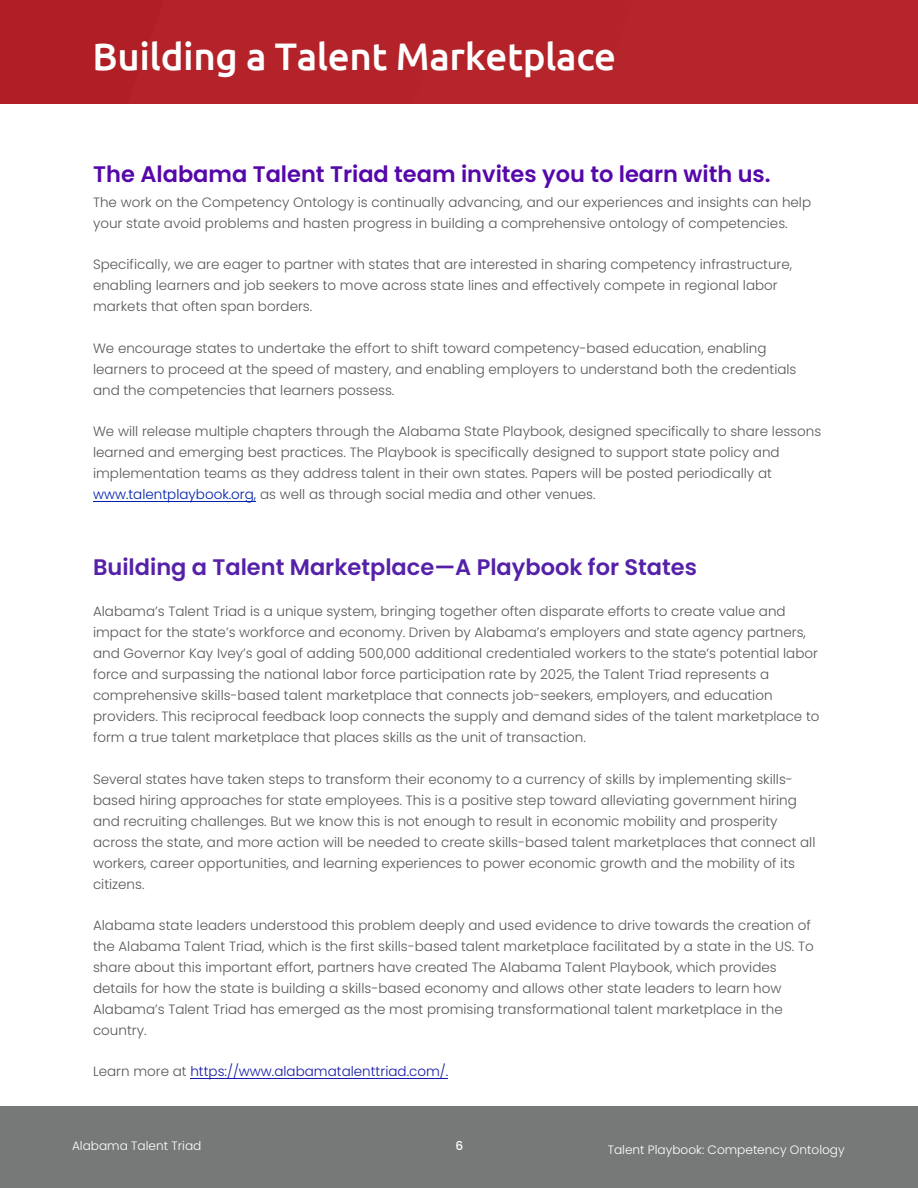
<style>
.page{position:relative;width:918px;height:1188px;background:#fff}
.page>*{position:absolute;margin:0;border:0;box-sizing:border-box;transform-origin:0 0}
.t1{font:500 38.4px "Ubuntu";letter-spacing:-.01em;color:#fff}
.main{font:600 22.5px "Poppins";color:#5607a9}
.main-2{font:600 22.5px "Poppins";color:#5621a9}
.main-3{font:300 13.5px/21px "Poppins";color:#57585a}
.main-4{font:300 13.5px "Poppins";color:#161ba9}
.t2{font:300 12.15px "Poppins";color:#fff}
.t3{font:500 12.15px "Poppins";color:#fff}
.s1{color:#0021a9}
.s2{color:#57585a}
</style>
<div class="page">
<svg style="left:0;top:0;width:18px;height:69px"></svg>
<div style="left:713px;top:0;width:205px;height:103px;background:#b6252b"></div>
<div style="left:18px;top:0;width:695px;height:103px;background:#b42329"></div>
<div style="left:0;top:1107px;width:918px;height:81px;background:#777878"></div>
<hr style="left:93px;top:501px;width:163px;height:1px;background:#0021a9">
<hr style="left:190px;top:1078px;width:258px;height:1px;background:#161ba9">
<p class="t1" style="left:93px;top:32px;width:525px">Building a Talent Marketplace</p>
<p class="main" style="left:93px;top:161px;width:679px">The Alabama Talent Triad team invites you to learn with us.</p>
<p class="main-3" style="left:93px;top:192px;width:720px">The work on the Competency Ontology is continually advancing, and our experiences and insights can help your state avoid problems and hasten progress in building a comprehensive ontology of competencies.</p>
<p class="main-3" style="left:93px;top:254px;width:701px">Specifically, we are eager to partner with states that are interested in sharing competency infrastructure, enabling learners and job seekers to move across state lines and effectively compete in regional labor markets that often span borders.</p>
<p class="main-3" style="left:93px;top:338px;width:705px">We encourage states to undertake the effort to shift toward competency-based education, enabling learners to proceed at the speed of mastery, and enabling employers to understand both the credentials and the competencies that learners possess.</p>
<p class="main-3" style="left:93px;top:421px;width:730px">We will release multiple chapters through the Alabama State Playbook, designed specifically to share lessons learned and emerging best practices. The Playbook is specifically designed to support state policy and implementation teams as they address talent in their own states. Papers will be posted periodically at <span class="s1">www.talentplaybook.org,</span> as well as through social media and other venues.</p>
<p class="main-2" style="left:93px;top:555px;width:606px">Building a Talent Marketplace—A Playbook for States</p>
<p class="main-3" style="left:93px;top:601px;width:728px">Alabama’s Talent Triad is a unique system, bringing together often disparate efforts to create value and impact for the state’s workforce and economy. Driven by Alabama’s employers and state agency partners, and Governor Kay Ivey’s goal of adding 500,000 additional credentialed workers to the state’s potential labor force and surpassing the national labor force participation rate by 2025, the Talent Triad represents a comprehensive skills-based talent marketplace that connects job-seekers, employers, and education providers. This reciprocal feedback loop connects the supply and demand sides of the talent marketplace to form a true talent marketplace that places skills as the unit of transaction.</p>
<p class="main-3" style="left:93px;top:769px;width:724px">Several states have taken steps to transform their economy to a currency of skills by implementing skills&shy;based hiring approaches for state employees. This is a positive step toward alleviating government hiring and recruiting challenges. But we know this is not enough to result in economic mobility and prosperity across the state, and more action will be needed to create skills-based talent marketplaces that connect all workers, career opportunities, and learning experiences to power economic growth and the mobility of its citizens.</p>
<p class="main-3" style="left:93px;top:915px;width:722px">Alabama state leaders understood this problem deeply and used evidence to drive towards the creation of the Alabama Talent Triad, which is the first skills-based talent marketplace facilitated by a state in the US. To share about this important effort, partners have created The Alabama Talent Playbook, which provides details for how the state is building a skills-based economy and allows other state leaders to learn how Alabama’s Talent Triad has emerged as the most promising transformational talent marketplace in the country.</p>
<p class="main-4" style="left:93px;top:1064px;width:357px"><span class="s2">Learn more at</span> https://www.alabamatalenttriad.com/.</p>
<p class="t2" style="left:72px;top:1138px;width:131px">Alabama Talent Triad</p>
<p class="t3" style="left:455px;top:1138px;width:9px">6</p>
<p class="t2" style="left:608px;top:1143px;width:239px">Talent Playbook: Competency Ontology</p>
</div>
